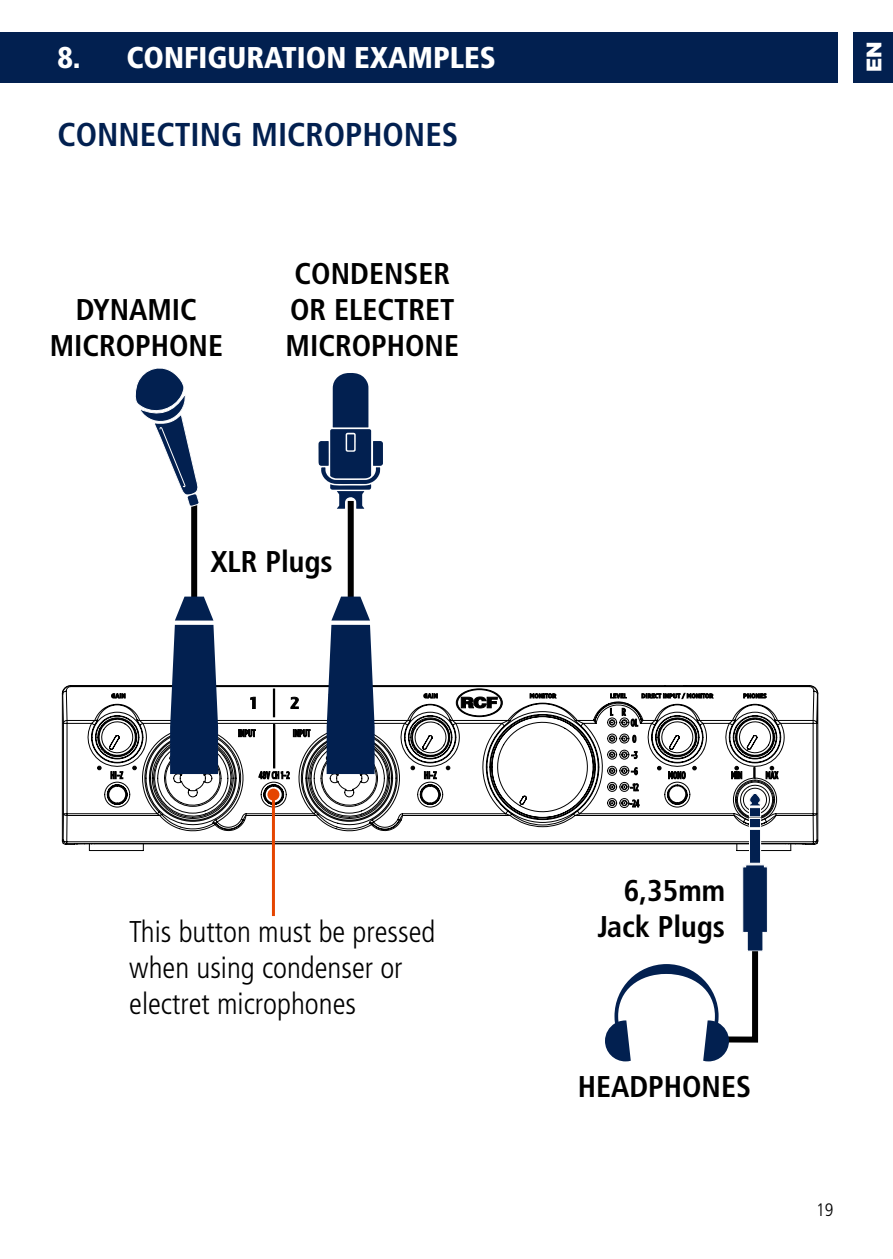
<style>
.page{position:relative;width:893px;height:1259px;background:#fff}
.page>*{position:absolute;margin:0;border:0;box-sizing:border-box;transform-origin:0 0}
.t1{font:700 condensed 33px "Frutiger LT Std";color:#022050}
.t2{font:700 condensed 30px/36px "Frutiger LT Std";color:#000;text-align:center}
.t3{font:300 condensed 30px/36px "Frutiger LT Std";color:#000}
.t4{font:900 condensed 30px "Frutiger LT Std";color:#fff}
.t5{font:900 21px "Gotham";color:#fff}
.t6{font:300 condensed 18px "Frutiger LT Std";color:#000}
</style>
<div class="page">
<div style="left:853px;top:32px;width:40px;height:50px;background:#022050"></div>
<div style="left:0;top:32px;width:838px;height:50px;background:#022050"></div>
<svg style="left:63px;top:685px;width:756px;height:159px"></svg>
<svg style="left:258px;top:769px;width:32px;height:12px"></svg>
<svg style="left:110px;top:771px;width:14px;height:8px"></svg>
<svg style="left:632px;top:734px;width:5px;height:9px"></svg>
<svg style="left:631px;top:750px;width:7px;height:9px"></svg>
<svg style="left:610px;top:707px;width:4px;height:9px"></svg>
<svg style="left:621px;top:707px;width:18px;height:20px"></svg>
<svg style="left:97px;top:766px;width:4px;height:4px"></svg>
<svg style="left:132px;top:766px;width:5px;height:4px"></svg>
<div style="left:273px;top:724px;width:2px;height:44px;border:1px solid #000"></div>
<svg style="left:293px;top:728px;width:18px;height:10px"></svg>
<svg style="left:238px;top:728px;width:18px;height:10px"></svg>
<svg style="left:111px;top:692px;width:15px;height:7px"></svg>
<svg style="left:610px;top:693px;width:17px;height:6px"></svg>
<svg style="left:641px;top:692px;width:73px;height:8px"></svg>
<svg style="left:743px;top:692px;width:24px;height:7px"></svg>
<svg style="left:409px;top:688px;width:185px;height:130px"></svg>
<div style="left:273px;top:688px;width:2px;height:29px;border:1px solid #000"></div>
<svg style="left:250px;top:696px;width:6px;height:13px"></svg>
<svg style="left:290px;top:696px;width:9px;height:13px"></svg>
<div style="left:191px;top:501px;width:6px;height:96px;background:#000"></div>
<div style="left:348px;top:501px;width:6px;height:96px;background:#000"></div>
<svg style="left:135px;top:368px;width:64px;height:139px"></svg>
<svg style="left:170px;top:596px;width:48px;height:178px;background:#243e67"></svg>
<svg style="left:327px;top:596px;width:48px;height:178px;background:#243e67"></svg>
<svg style="left:318px;top:373px;width:65px;height:136px"></svg>
<hr style="left:272px;top:794px;width:3px;height:122px;background:#e54500">
<div style="left:267px;top:788px;width:12px;height:12px;background:#e54500;border-radius:50%"></div>
<svg style="left:605px;top:766px;width:174px;height:295px"></svg>
<p class="t4" style="left:57px;top:40px;width:440px">8. CONFIGURATION EXAMPLES</p>
<p class="t5" style="left:860px;top:72px;width:32px;rotate:-90deg">EN</p>
<p class="t1" style="left:57px;top:115px;width:402px">CONNECTING MICROPHONES</p>
<p class="t2" style="left:50px;top:292px;width:175px">DYNAMIC<br>MICROPHONE</p>
<p class="t2" style="left:286px;top:256px;width:175px;text-align:left">CONDENSER<br>OR ELECTRET<br>MICROPHONE</p>
<p class="t2" style="left:210px;top:543px;width:124px">XLR Plugs</p>
<p class="t3" style="left:129px;top:914px;width:308px">This button must be pressed when using condenser or electret microphones</p>
<p class="t2" style="left:597px;top:872px;width:129px;text-align:right">6,35mm<br>Jack Plugs</p>
<p class="t2" style="left:578px;top:1068px;width:175px">HEADPHONES</p>
<p class="t6" style="left:816px;top:1200px;width:19px">19</p>
</div>
